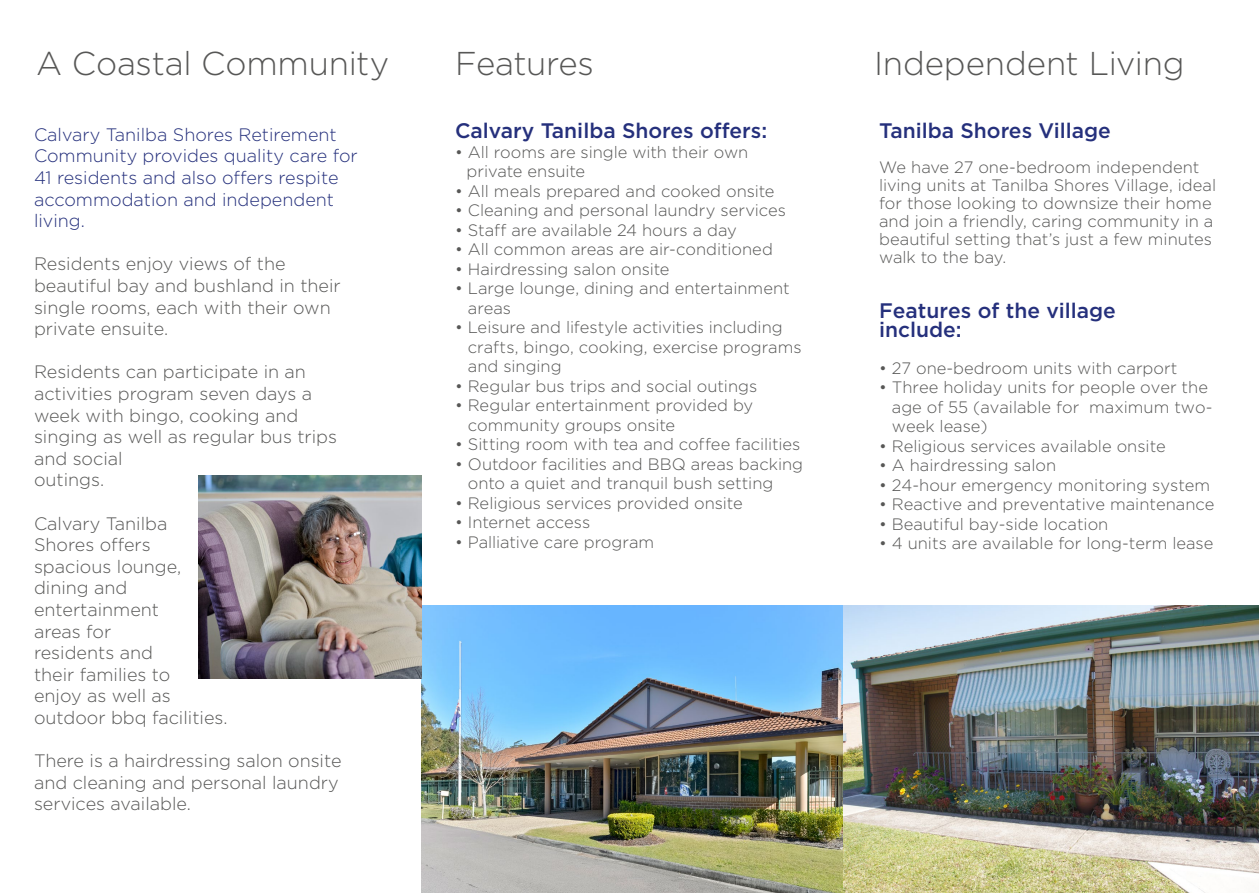
<style>
.page{position:relative;width:1259px;height:893px;background:#fff}
.page>*{position:absolute;margin:0;border:0;box-sizing:border-box;transform-origin:0 0}
.t1{font:300 33px "Gotham HTF";letter-spacing:-.005em;color:#575756}
.t2{font:500 21px/19.5px "Gotham HTF";color:#25307c}
.t3{font:300 18px/21.6px "Gotham HTF";color:#575756}
.t4{font:300 18px/21.6px "Gotham HTF";color:#25307c}
.t5{font:300 16.5px/19.5px "Gotham HTF";color:#575756}
</style>
<div class="page">
<img style="left:421px;top:606px;width:838px;height:287px">
<img style="left:199px;top:475px;width:222px;height:204px">
<h1 class="t1" style="left:36px;top:45px;width:354px">A Coastal Community</h1>
<p class="t4" style="left:34px;top:123px;width:325px">Calvary Tanilba Shores Retirement<br>Community provides quality care for<br>41 residents and also offers respite accommodation and independent living.</p>
<p class="t3" style="left:34px;top:253px;width:308px">Residents enjoy views of the beautiful bay and bushland in their single rooms, each with their own private ensuite.</p>
<p class="t3" style="left:34px;top:361px;width:304px">Residents can participate in an activities program seven days a week with bingo, cooking and singing as well as regular bus trips and social<br>outings.</p>
<p class="t3" style="left:34px;top:512px;width:195px">Calvary Tanilba<br>Shores offers spacious lounge, dining and entertainment<br>areas for<br>residents and<br>their families to<br>enjoy as well as outdoor bbq facilities.</p>
<p class="t3" style="left:34px;top:750px;width:309px">There is a hairdressing salon onsite and cleaning and personal laundry services available.</p>
<h1 class="t1" style="left:455px;top:45px;width:140px">Features</h1>
<h1 class="t1" style="left:874px;top:45px;width:312px">Independent Living</h1>
<p class="t2" style="left:455px;top:121px;width:314px">Calvary Tanilba Shores offers:</p>
<p class="t5" style="left:466px;top:142px;width:283px;text-indent:-11px">• All rooms are single with their own private ensuite</p>
<p class="t5" style="left:455px;top:181px;width:321px">• All meals prepared and cooked onsite</p>
<p class="t5" style="left:455px;top:201px;width:332px">• Cleaning and personal laundry services</p>
<p class="t5" style="left:455px;top:220px;width:283px">• Staff are available 24 hours a day</p>
<p class="t5" style="left:455px;top:240px;width:319px">• All common areas are air-conditioned</p>
<p class="t5" style="left:455px;top:259px;width:216px">• Hairdressing salon onsite</p>
<p class="t5" style="left:468px;top:279px;width:323px;text-indent:-13px">• Large lounge, dining and entertainment areas</p>
<p class="t5" style="left:468px;top:318px;width:335px;text-indent:-13px">• Leisure and lifestyle activities including crafts, bingo, cooking, exercise programs and singing</p>
<p class="t5" style="left:455px;top:376px;width:304px">• Regular bus trips and social outings</p>
<p class="t5" style="left:468px;top:396px;width:287px;text-indent:-13px">• Regular entertainment provided by community groups onsite</p>
<p class="t5" style="left:455px;top:435px;width:347px">• Sitting room with tea and coffee facilities</p>
<p class="t5" style="left:468px;top:454px;width:337px;text-indent:-13px">• Outdoor facilities and BBQ areas backing onto a quiet and tranquil bush setting</p>
<p class="t5" style="left:455px;top:493px;width:289px">• Religious services provided onsite</p>
<p class="t5" style="left:455px;top:513px;width:137px">• Internet access</p>
<p class="t5" style="left:455px;top:532px;width:201px">• Palliative care program</p>
<p class="t2" style="left:879px;top:121px;width:233px">Tanilba Shores Village</p>
<p class="t5" style="left:879px;top:158px;width:338px;line-height:18px">We have 27 one-bedroom independent living units at Tanilba Shores Village, ideal for those looking to downsize their home and join a friendly, caring community in a beautiful setting that’s just a few minutes walk to the bay.</p>
<p class="t2" style="left:879px;top:300px;width:238px">Features of the village include:</p>
<p class="t5" style="left:879px;top:358px;width:300px">• 27 one-bedroom units with carport</p>
<p class="t5" style="left:892px;top:378px;width:322px;text-indent:-13px">• Three holiday units for people over the age of 55 (available for maximum two&shy;week lease)</p>
<p class="t5" style="left:879px;top:436px;width:288px">• Religious services available onsite</p>
<p class="t5" style="left:879px;top:456px;width:179px">• A hairdressing salon</p>
<p class="t5" style="left:879px;top:475px;width:333px">• 24-hour emergency monitoring system</p>
<p class="t5" style="left:879px;top:495px;width:337px">• Reactive and preventative maintenance</p>
<p class="t5" style="left:879px;top:514px;width:231px">• Beautiful bay-side location</p>
<p class="t5" style="left:879px;top:534px;width:336px">• 4 units are available for long-term lease</p>
</div>
